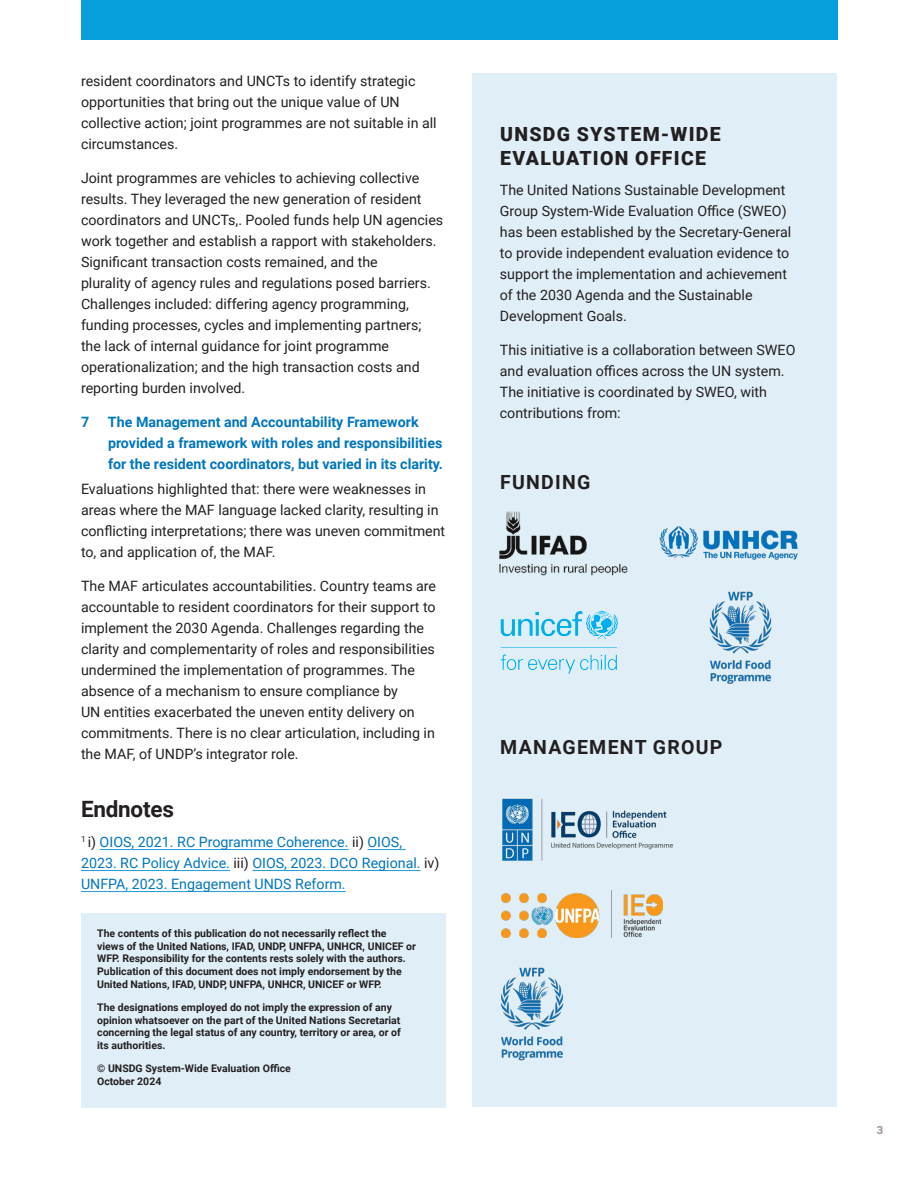
<style>
.page{position:relative;width:918px;height:1188px;background:#fff}
.page>*{position:absolute;margin:0;border:0;box-sizing:border-box;transform-origin:0 0}
.t1{font:700 22.5px "Roboto";letter-spacing:-.01em;color:#231f20}
.t2{font:900 19.5px/24px "Roboto";letter-spacing:.065em;color:#231f20}
.t3{font:700 19.5px "Roboto";letter-spacing:.065em;color:#231f20}
.t4{font:14.25px/21px "Roboto";color:#231f20}
.t5{font:700 14.25px/21px "Roboto";color:#0076be}
.t6{font:14.25px/21px "Roboto";color:#0076be}
.t7{font:900 11.25px "Roboto";color:#a99e96}
.t8{font:700 10.5px/12.6px "Roboto";color:#231f20}
.s1{color:#231f20}
</style>
<div class="page">
<div style="left:81px;top:0;width:756px;height:40px;background:#069edb"></div>
<hr style="left:100px;top:849px;width:249px;height:1px;background:#1d99d6">
<hr style="left:368px;top:849px;width:38px;height:1px;background:#1d99d6">
<hr style="left:81px;top:870px;width:149px;height:1px;background:#1d99d6">
<hr style="left:252px;top:870px;width:169px;height:1px;background:#1d99d6">
<hr style="left:81px;top:891px;width:265px;height:1px;background:#1d99d6">
<div style="left:473px;top:73px;width:364px;height:1034px;background:#e0eff7"></div>
<img style="left:659px;top:526px;width:139px;height:34px">
<img style="left:500px;top:512px;width:128px;height:64px">
<img style="left:500px;top:611px;width:118px;height:63px">
<img style="left:709px;top:591px;width:63px;height:93px">
<img style="left:500px;top:968px;width:64px;height:93px">
<img style="left:502px;top:798px;width:171px;height:63px">
<img style="left:501px;top:891px;width:162px;height:47px">
<div style="left:81px;top:913px;width:364px;height:195px;background:#e0eff7"></div>
<p class="t4" style="left:81px;top:71px;width:357px">resident coordinators and UNCTs to identify strategic opportunities that bring out the unique value of UN collective action; joint programmes are not suitable in all circumstances.</p>
<p class="t4" style="left:81px;top:168px;width:364px">Joint programmes are vehicles to achieving collective results. They leveraged the new generation of resident coordinators and UNCTs,. Pooled funds help UN agencies work together and establish a rapport with stakeholders.<br>Significant transaction costs remained, and the<br>plurality of agency rules and regulations posed barriers.<br>Challenges included: differing agency programming, funding processes, cycles and implementing partners; the lack of internal guidance for joint programme operationalization; and the high transaction costs and reporting burden involved.</p>
<p class="t5" style="left:81px;top:412px;width:10px">7</p>
<p class="t5" style="left:108px;top:412px;width:337px">The Management and Accountability Framework provided a framework with roles and responsibilities for the resident coordinators, but varied in its clarity.</p>
<p class="t4" style="left:81px;top:478px;width:366px">Evaluations highlighted that: there were weaknesses in areas where the MAF language lacked clarity, resulting in conflicting interpretations; there was uneven commitment to, and application of, the MAF.</p>
<p class="t4" style="left:81px;top:577px;width:357px">The MAF articulates accountabilities. Country teams are accountable to resident coordinators for their support to implement the 2030 Agenda. Challenges regarding the clarity and complementarity of roles and responsibilities undermined the implementation of programmes. The absence of a mechanism to ensure compliance by<br>UN entities exacerbated the uneven entity delivery on commitments. There is no clear articulation, including in the MAF, of UNDP’s integrator role.</p>
<h1 class="t1" style="left:81px;top:800px;width:94px">Endnotes</h1>
<p class="t6" style="left:81px;top:831px;width:360px"><sup>1</sup> <span class="s1">i)</span> OIOS, 2021. RC Programme Coherence. <span class="s1">ii)</span> OIOS,<br>2023. RC Policy Advice. <span class="s1">iii)</span> OIOS, 2023. DCO Regional. <span class="s1">iv)<br></span>UNFPA, 2023. Engagement UNDS Reform.</p>
<p class="t8" style="left:97px;top:927px;width:320px">The contents of this publication do not necessarily reflect the views of the United Nations, IFAD, UNDP, UNFPA, UNHCR, UNICEF or WFP. Responsibility for the contents rests solely with the authors.<br>Publication of this document does not imply endorsement by the United Nations, IFAD, UNDP, UNFPA, UNHCR, UNICEF or WFP.</p>
<p class="t8" style="left:97px;top:1002px;width:305px">The designations employed do not imply the expression of any opinion whatsoever on the part of the United Nations Secretariat concerning the legal status of any country, territory or area, or of its authorities.</p>
<p class="t8" style="left:97px;top:1062px;width:195px">© UNSDG System-Wide Evaluation Office<br>October 2024</p>
<h2 class="t2" style="left:500px;top:123px;width:222px">UNSDG SYSTEM-WIDE<br>EVALUATION OFFICE</h2>
<p class="t4" style="left:500px;top:181px;width:293px">The United Nations Sustainable Development Group System-Wide Evaluation Office (SWEO) has been established by the Secretary-General to provide independent evaluation evidence to support the implementation and achievement of the 2030 Agenda and the Sustainable Development Goals.</p>
<p class="t4" style="left:500px;top:339px;width:297px">This initiative is a collaboration between SWEO and evaluation offices across the UN system.<br>The initiative is coordinated by SWEO, with contributions from:</p>
<h2 class="t3" style="left:500px;top:474px;width:92px">FUNDING</h2>
<h2 class="t3" style="left:500px;top:739px;width:224px">MANAGEMENT GROUP</h2>
<p class="t7" style="left:877px;top:1124px;width:8px">3</p>
</div>
